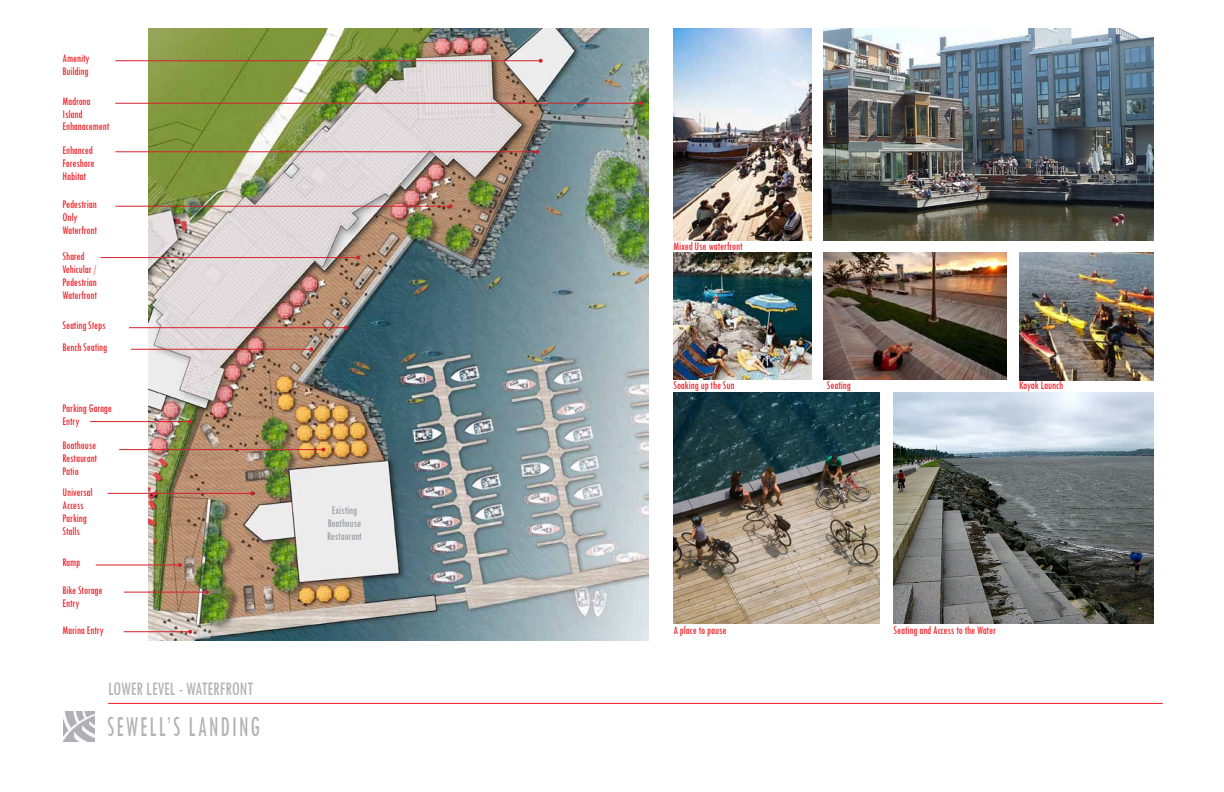
<style>
.page{position:relative;width:1224px;height:792px;background:#fff}
.page>*{position:absolute;margin:0;border:0;box-sizing:border-box;transform-origin:0 0}
.t1{font:condensed 30px "Tw Cen";letter-spacing:.09em;color:#b2b1b6;scale:.75 1}
.t2{font:condensed 19.8px "Tw Cen";letter-spacing:-.005em;color:#b2b1b6;scale:.91 1}
.t3{font:condensed 12.1px/12.9px "Tw Cen";letter-spacing:-.005em;color:#ed1d24;scale:.91 1}
.t4{font:condensed 12.1px/12.9px "Tw Cen";letter-spacing:-.005em;color:#979ca4;text-align:center;scale:.91 1}
</style>
<div class="page">
<hr style="left:108px;top:703px;width:1055px;height:1px;background:#ed1d24">
<img style="left:63px;top:712px;width:31px;height:30px">
<img style="left:823px;top:29px;width:330px;height:211px">
<img style="left:823px;top:253px;width:184px;height:126px">
<img style="left:894px;top:393px;width:259px;height:231px">
<img style="left:674px;top:253px;width:137px;height:126px">
<img style="left:1019px;top:253px;width:134px;height:128px">
<img style="left:674px;top:393px;width:206px;height:231px">
<img style="left:149px;top:29px;width:499px;height:612px">
<img style="left:674px;top:29px;width:137px;height:211px">
<hr style="left:124px;top:592px;width:83px;height:1px;background:#d2232a">
<svg style="left:205px;top:590px;width:4px;height:4px"></svg>
<hr style="left:124px;top:631px;width:66px;height:1px;background:#d2232a">
<svg style="left:188px;top:630px;width:4px;height:4px"></svg>
<hr style="left:96px;top:564px;width:84px;height:1px;background:#d2232a">
<svg style="left:178px;top:563px;width:4px;height:4px"></svg>
<hr style="left:119px;top:449px;width:204px;height:1px;background:#d2232a">
<svg style="left:321px;top:448px;width:4px;height:4px"></svg>
<hr style="left:131px;top:349px;width:180px;height:1px;background:#d2232a">
<svg style="left:309px;top:347px;width:4px;height:4px"></svg>
<hr style="left:129px;top:327px;width:217px;height:1px;background:#d2232a">
<svg style="left:344px;top:326px;width:4px;height:4px"></svg>
<hr style="left:100px;top:257px;width:258px;height:1px;background:#d2232a">
<svg style="left:356px;top:256px;width:4px;height:4px"></svg>
<hr style="left:115px;top:206px;width:336px;height:1px;background:#d2232a">
<svg style="left:449px;top:204px;width:4px;height:4px"></svg>
<hr style="left:115px;top:151px;width:422px;height:1px;background:#d2232a">
<svg style="left:535px;top:150px;width:4px;height:4px"></svg>
<hr style="left:115px;top:60px;width:426px;height:1px;background:#d2232a">
<svg style="left:539px;top:59px;width:4px;height:4px"></svg>
<hr style="left:115px;top:103px;width:526px;height:1px;background:#d2232a">
<svg style="left:639px;top:101px;width:4px;height:4px"></svg>
<hr style="left:90px;top:421px;width:100px;height:1px;background:#d2232a">
<svg style="left:188px;top:420px;width:4px;height:4px"></svg>
<hr style="left:108px;top:493px;width:144px;height:1px;background:#d2232a">
<svg style="left:250px;top:491px;width:4px;height:4px"></svg>
<p class="t3" style="left:63px;top:52px;width:31px">Amenity<br>Building</p>
<p class="t3" style="left:63px;top:94px;width:53px">Madrona<br>Island<br>Enhanacement</p>
<p class="t3" style="left:63px;top:144px;width:37px">Enhanced<br>Foreshore<br>Habitat</p>
<p class="t3" style="left:63px;top:198px;width:39px">Pedestrian<br>Only<br>Waterfront</p>
<p class="t3" style="left:63px;top:249px;width:39px">Shared<br>Vehicular /<br>Pedestrian<br>Waterfront</p>
<p class="t3" style="left:63px;top:319px;width:49px">Seating Steps</p>
<p class="t3" style="left:63px;top:341px;width:51px">Bench Seating</p>
<p class="t3" style="left:63px;top:401px;width:56px">Parking Garage<br>Entry</p>
<p class="t3" style="left:63px;top:439px;width:40px;text-align:justify">Boathouse Restaurant Patio</p>
<p class="t3" style="left:63px;top:486px;width:34px">Universal<br>Access<br>Parking<br>Stalls</p>
<p class="t3" style="left:63px;top:555px;width:21px">Ramp</p>
<p class="t3" style="left:63px;top:584px;width:45px">Bike Storage<br>Entry</p>
<p class="t3" style="left:63px;top:623px;width:47px">Marina Entry</p>
<h2 class="t2" style="left:108px;top:677px;width:161px">LOWER LEVEL - WATERFRONT</h2>
<h1 class="t1" style="left:107px;top:708px;width:205px">SEWELL’S LANDING</h1>
<p class="t4" style="left:327px;top:503px;width:40px">Existing<br>Boathouse<br>Restaurant</p>
<p class="t3" style="left:674px;top:240px;width:77px">Mixed Use waterfront</p>
<p class="t3" style="left:674px;top:378px;width:68px">Soaking up the Sun</p>
<p class="t3" style="left:827px;top:378px;width:28px">Seating</p>
<p class="t3" style="left:1019px;top:378px;width:50px">Kayak Launch</p>
<p class="t3" style="left:674px;top:623px;width:60px">A place to pause</p>
<p class="t3" style="left:894px;top:624px;width:114px">Seating and Access to the Water</p>
</div>
